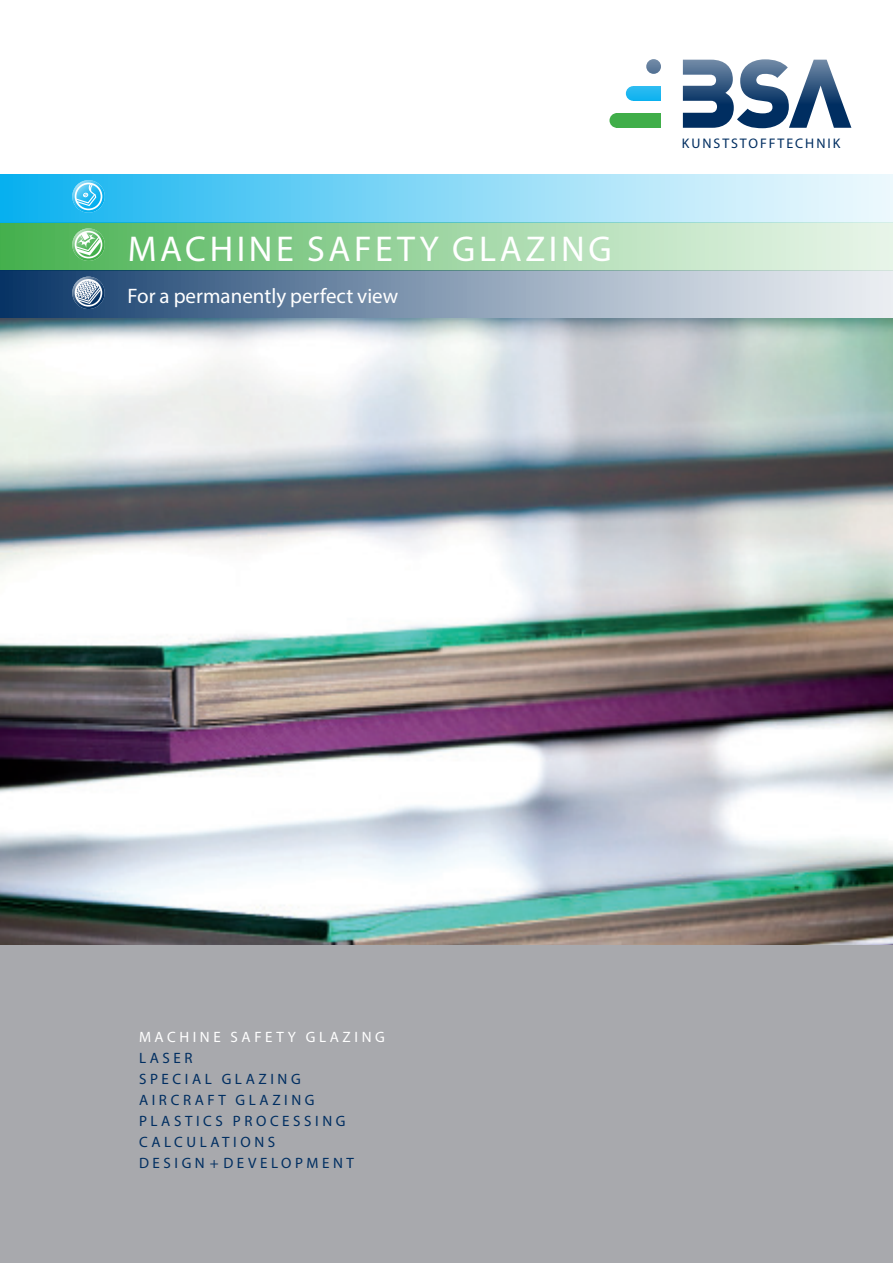
<style>
.page{position:relative;width:893px;height:1263px;background:#fff}
.page>*{position:absolute;margin:0;border:0;box-sizing:border-box;transform-origin:0 0}
.Oberthemen{font:36px "Myriad Pro";letter-spacing:.1em;color:#fff}
.Themenspruch{font:21px "Myriad Pro";color:#fff}
.Inhalte{font:15px "Myriad Pro";letter-spacing:.24em;color:#002e61}
.Inhalte-2{font:15px "Myriad Pro";letter-spacing:.24em;color:#fff}
.t1{font:13.95px "Myriad Pro";letter-spacing:.14em;color:#002e61}
</style>
<div class="page">
<div style="left:0;top:944px;width:893px;height:319px;background:#a8a9ad"></div>
<div style="left:0;top:223px;width:893px;height:48px;background:linear-gradient(to right,#4ab252,#eff8f0)"></div>
<div style="left:0;top:271px;width:893px;height:48px;background:linear-gradient(to right,#103b6a,#f7f8fa)"></div>
<svg style="left:683px;top:104px;width:168px;height:24px"></svg>
<div style="left:617px;top:113px;width:44px;height:15px;background:#40ae49"></div>
<div style="left:609px;top:113px;width:15px;height:15px;background:#40ae49;border-radius:50%"></div>
<svg style="left:625px;top:59px;width:218px;height:45px"></svg>
<div style="left:0;top:174px;width:893px;height:49px;background:linear-gradient(to right,#10b3f0,#f9fdfe)"></div>
<img style="left:0;top:319px;width:893px;height:625px">
<svg style="left:72px;top:228px;width:33px;height:33px"></svg>
<svg style="left:72px;top:277px;width:33px;height:32px"></svg>
<svg style="left:72px;top:180px;width:33px;height:33px"></svg>
<p class="Oberthemen" style="left:128px;top:226px;width:485px">MACHINE SAFETY GLAZING</p>
<p class="Themenspruch" style="left:128px;top:283px;width:272px">For a permanently perfect view</p>
<p class="t1" style="left:682px;top:135px;width:160px">KUNSTSTOFFTECHNIK</p>
<p class="Inhalte-2" style="left:139px;top:1028px;width:247px">MACHINE SAFETY GLAZING</p>
<p class="Inhalte" style="left:139px;top:1049px;width:55px">LASER</p>
<p class="Inhalte" style="left:139px;top:1070px;width:163px">SPECIAL GLAZING</p>
<p class="Inhalte" style="left:139px;top:1091px;width:177px">AIRCRAFT GLAZING</p>
<p class="Inhalte" style="left:139px;top:1112px;width:208px">PLASTICS PROCESSING</p>
<p class="Inhalte" style="left:139px;top:1133px;width:138px">CALCULATIONS</p>
<p class="Inhalte" style="left:139px;top:1154px;width:217px">DESIGN+DEVELOPMENT</p>
</div>
